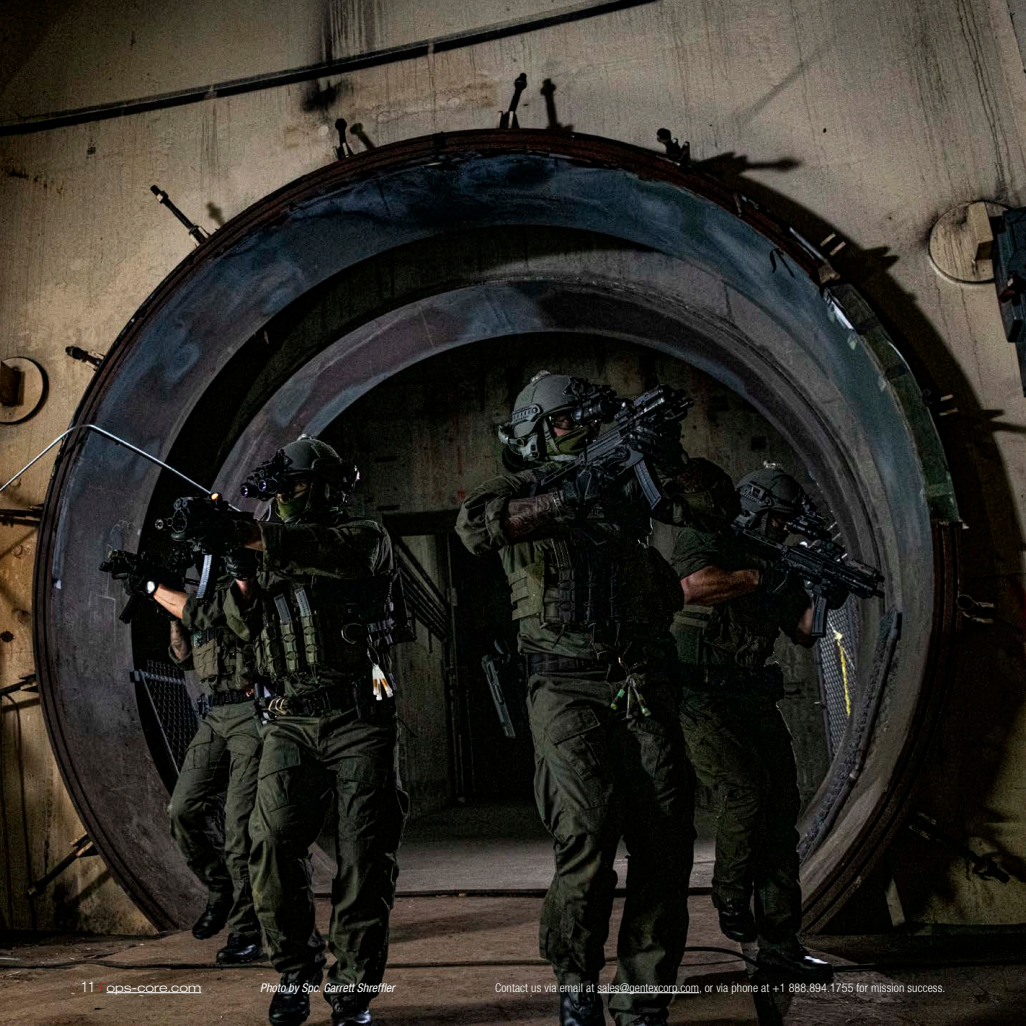
<style>
.page{position:relative;width:1026px;height:1026px;background:#fff}
.page>*{position:absolute;margin:0;border:0;box-sizing:border-box;transform-origin:0 0}
.t1{font:300 condensed 12px "Helvetica Neue LT Std";letter-spacing:.01em;color:#fff}
.t2{font:italic condensed 12px "Helvetica Neue LT Std";color:#fff}
.t3{font:300 expanded 12px "Helvetica Neue LT Std";color:#fff;scale:1.1 1}
.s1{font-stretch:condensed;font-size:14.85px}
.s2{font-stretch:condensed;font-size:14.85px;color:#ec1b24}
</style>
<div class="page">
<img style="left:0;top:0;width:1026px;height:1026px">
<hr style="left:107px;top:992px;width:94px;height:1px;background:#fff">
<hr style="left:597px;top:992px;width:102px;height:1px;background:#fff">
<p class="t3" style="left:81px;top:980px;width:111px"><span class="s1">11</span> <span class="s2">/</span> ops-core.com</p>
<p class="t2" style="left:260px;top:980px;width:136px">Photo by Spc. Garrett Shreffler</p>
<p class="t1" style="left:495px;top:980px;width:452px">Contact us via email at sales@gentexcorp.com, or via phone at +1 888.894.1755 for mission success.</p>
</div>
